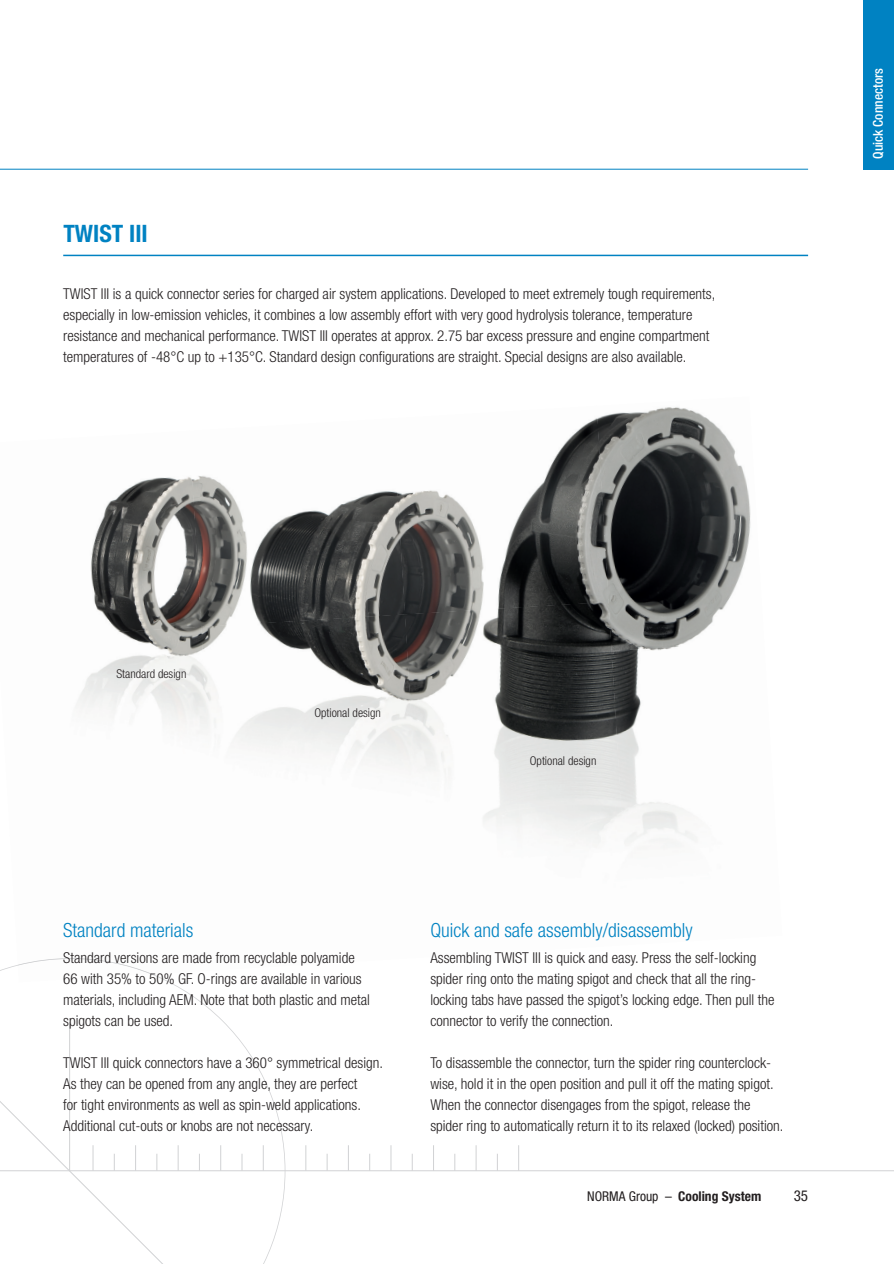
<style>
.page{position:relative;width:894px;height:1264px;background:#fff}
.page>*{position:absolute;margin:0;border:0;box-sizing:border-box;transform-origin:0 0}
.t1{font:700 condensed 24px "Helvetica Neue LT Std";color:#0082c2}
.t2{font:300 condensed 19.5px "Helvetica Neue LT Pro";color:#0082c2}
.t3{font:300 condensed 15px/21px "Helvetica Neue LT Std";color:#231f20}
.t4{font:condensed 15px "Helvetica Neue LT Std";color:#231f20}
.t5{font:700 condensed 13.5px "Helvetica Neue LT Std";color:#231f20}
.t6{font:500 condensed 13.5px "Helvetica Neue LT Pro";color:#fff}
.t7{font:300 condensed 12.15px "Helvetica Neue LT Std";color:#231f20}
.s1{font-weight:400}
</style>
<div class="page">
<div style="left:863px;top:0;width:30px;height:169px;background:#0082c2"></div>
<hr style="left:0;top:169px;width:807px;height:1px;background:#0082c2">
<svg style="left:0;top:967px;width:285px;height:296px"></svg>
<svg style="left:0;top:1020px;width:224px;height:243px"></svg>
<hr style="left:0;top:1170px;width:893px;height:1px;background:#d1d2d4">
<svg style="left:114px;top:1153px;width:1px;height:17px"></svg>
<svg style="left:135px;top:1144px;width:1px;height:26px"></svg>
<svg style="left:93px;top:1144px;width:1px;height:26px"></svg>
<svg style="left:156px;top:1153px;width:1px;height:17px"></svg>
<svg style="left:178px;top:1144px;width:1px;height:26px"></svg>
<svg style="left:199px;top:1153px;width:1px;height:17px"></svg>
<svg style="left:220px;top:1144px;width:1px;height:26px"></svg>
<svg style="left:241px;top:1153px;width:1px;height:17px"></svg>
<svg style="left:263px;top:1144px;width:1px;height:26px"></svg>
<svg style="left:305px;top:1145px;width:1px;height:25px"></svg>
<svg style="left:326px;top:1154px;width:1px;height:16px"></svg>
<svg style="left:348px;top:1145px;width:1px;height:25px"></svg>
<svg style="left:369px;top:1154px;width:1px;height:16px"></svg>
<svg style="left:390px;top:1145px;width:1px;height:25px"></svg>
<svg style="left:411px;top:1154px;width:1px;height:16px"></svg>
<svg style="left:454px;top:1154px;width:1px;height:16px"></svg>
<svg style="left:433px;top:1145px;width:1px;height:25px"></svg>
<svg style="left:475px;top:1145px;width:1px;height:25px"></svg>
<svg style="left:518px;top:1145px;width:1px;height:25px"></svg>
<hr style="left:69px;top:1021px;width:1px;height:149px;background:#d1d2d4">
<img style="left:90px;top:477px;width:99px;height:149px">
<img style="left:189px;top:476px;width:203px;height:150px">
<img style="left:392px;top:418px;width:204px;height:196px">
<img style="left:596px;top:407px;width:155px;height:234px">
<img style="left:76px;top:626px;width:125px;height:108px">
<img style="left:201px;top:614px;width:203px;height:152px">
<img style="left:404px;top:601px;width:216px;height:202px">
<img style="left:611px;top:641px;width:86px;height:207px">
<img style="left:10px;top:965px;width:263px;height:17px">
<img style="left:518px;top:797px;width:111px;height:61px">
<img style="left:18px;top:958px;width:134px;height:16px">
<hr style="left:63px;top:255px;width:744px;height:1px;background:#0082c2">
<h1 class="t1" style="left:63px;top:219px;width:86px">TWIST III</h1>
<p class="t3" style="left:63px;top:283px;width:653px">TWIST III is a quick connector series for charged air system applications. Developed to meet extremely tough requirements, especially in low-emission vehicles, it combines a low assembly effort with very good hydrolysis tolerance, temperature resistance and mechanical performance. TWIST III operates at approx. 2.75 bar excess pressure and engine compartment temperatures of -48°C up to +135°C. Standard design configurations are straight. Special designs are also available.</p>
<p class="t6" style="left:869px;top:159px;width:92px;rotate:-90deg">Quick Connectors</p>
<p class="t7" style="left:116px;top:666px;width:71px">Standard design</p>
<p class="t7" style="left:314px;top:705px;width:68px">Optional design</p>
<p class="t7" style="left:529px;top:753px;width:68px">Optional design</p>
<h2 class="t2" style="left:63px;top:918px;width:132px">Standard materials</h2>
<h2 class="t2" style="left:430px;top:918px;width:264px">Quick and safe assembly/disassembly</h2>
<p class="t3" style="left:63px;top:947px;width:308px">Standard versions are made from recyclable polyamide 66 with 35% to 50% GF. O-rings are available in various materials, including AEM. Note that both plastic and metal spigots can be used.</p>
<p class="t3" style="left:63px;top:1052px;width:321px">TWIST III quick connectors have a 360° symmetrical design.<br>As they can be opened from any angle, they are perfect<br>for tight environments as well as spin-weld applications.<br>Additional cut-outs or knobs are not necessary.</p>
<p class="t3" style="left:430px;top:947px;width:345px">Assembling TWIST III is quick and easy. Press the self-locking spider ring onto the mating spigot and check that all the ring&shy;locking tabs have passed the spigot’s locking edge. Then pull the connector to verify the connection.</p>
<p class="t3" style="left:430px;top:1052px;width:354px">To disassemble the connector, turn the spider ring counterclock&shy;wise, hold it in the open position and pull it off the mating spigot.<br>When the connector disengages from the spigot, release the spider ring to automatically return it to its relaxed (locked) position.</p>
<p class="t5" style="left:587px;top:1188px;width:175px"><span class="s1">NORMA Group –</span> Cooling System</p>
<p class="t4" style="left:793px;top:1187px;width:16px">35</p>
</div>
